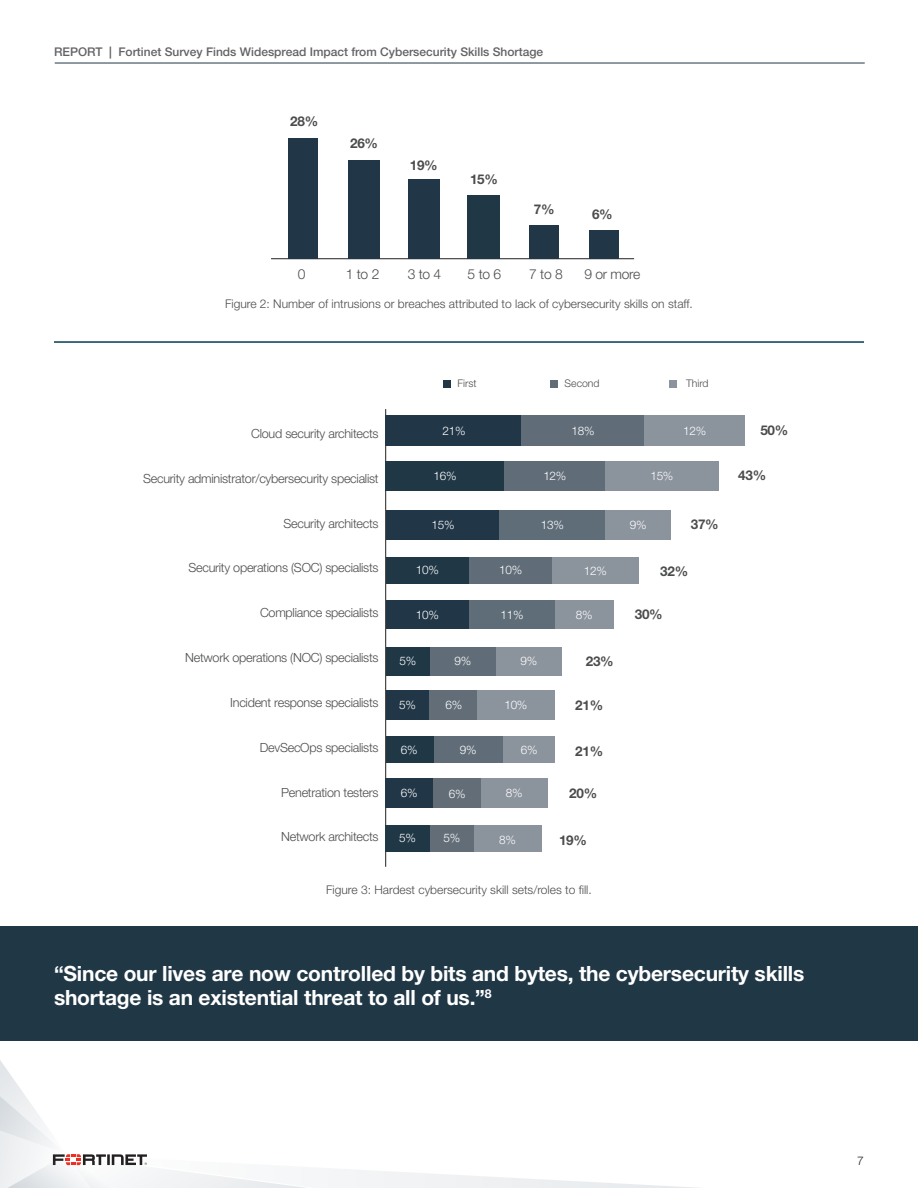
<style>
.page{position:relative;width:918px;height:1188px;background:#fff}
.page>*{position:absolute;margin:0;border:0;box-sizing:border-box;transform-origin:0 0}
.Body_Copy_Sub-SUBHEA{font:700 21px/24px "Helvetica Neue LT Pro";letter-spacing:-.01em;color:#fff}
.Body_Copy{font:300 13.8px "Helvetica Neue LT Pro";letter-spacing:-.02em;color:#4b4c4d}
.Body_Copy-2{font:700 13.5px "Helvetica Neue LT Pro";letter-spacing:-.02em;color:#4b4c4d}
.Body_Copy-3{font:300 12.6px "Helvetica Neue LT Pro";letter-spacing:-.02em;color:#4b4c4d}
.Figure_Description{font:300 12px "Helvetica Neue LT Pro";color:#4b4c4d}
.t1{font:500 12px "Helvetica Neue LT Pro";color:#636366}
.t2{font:300 12px "Helvetica Neue LT Pro";color:#231f20}
.Body_Copy-4{font:300 11.7px "Helvetica Neue LT Pro";letter-spacing:-.02em;color:#fff}
.Body_Copy-5{font:300 10.5px "Helvetica Neue LT Pro";color:#4b4c4d}
.s1{font-weight:700}
</style>
<div class="page">
<hr style="left:55px;top:63px;width:810px;height:1px;background:#203746">
<svg style="left:0;top:1060px;width:697px;height:128px"></svg>
<hr style="left:54px;top:341px;width:810px;height:2px;background:#003e52">
<div style="left:0;top:927px;width:918px;height:114px;background:#203746"></div>
<hr style="left:271px;top:258px;width:363px;height:1px;background:#231f20">
<div style="left:289px;top:138px;width:29px;height:121px;background:#213646"></div>
<div style="left:348px;top:160px;width:31px;height:99px;background:#213646"></div>
<div style="left:408px;top:179px;width:31px;height:80px;background:#213646"></div>
<div style="left:468px;top:195px;width:32px;height:64px;background:#203746"></div>
<div style="left:529px;top:225px;width:30px;height:34px;background:#213646"></div>
<div style="left:590px;top:230px;width:29px;height:29px;background:#213646"></div>
<hr style="left:385px;top:409px;width:1px;height:458px;background:#231f20">
<div style="left:385px;top:462px;width:119px;height:29px;background:#203746"></div>
<div style="left:385px;top:416px;width:136px;height:30px;background:#213646"></div>
<div style="left:521px;top:416px;width:124px;height:30px;background:#606d78"></div>
<div style="left:504px;top:462px;width:101px;height:29px;background:#606d78"></div>
<div style="left:605px;top:462px;width:113px;height:29px;background:#8b939d"></div>
<div style="left:645px;top:416px;width:100px;height:30px;background:#8b939d"></div>
<div style="left:386px;top:510px;width:114px;height:30px;background:#213646"></div>
<div style="left:499px;top:510px;width:106px;height:30px;background:#5f6d79"></div>
<div style="left:605px;top:510px;width:66px;height:30px;background:#8b939d"></div>
<div style="left:430px;top:647px;width:66px;height:28px;background:#606d78"></div>
<div style="left:433px;top:736px;width:70px;height:27px;background:#606d78"></div>
<div style="left:496px;top:647px;width:66px;height:28px;background:#8b939d"></div>
<div style="left:555px;top:601px;width:58px;height:28px;background:#8b939d"></div>
<div style="left:480px;top:778px;width:68px;height:30px;background:#8b939d"></div>
<div style="left:474px;top:825px;width:68px;height:27px;background:#8b939d"></div>
<div style="left:386px;top:557px;width:83px;height:27px;background:#203746"></div>
<div style="left:469px;top:557px;width:83px;height:27px;background:#606d78"></div>
<div style="left:552px;top:557px;width:87px;height:27px;background:#8b939d"></div>
<div style="left:386px;top:601px;width:83px;height:28px;background:#213646"></div>
<div style="left:477px;top:690px;width:78px;height:30px;background:#8b939d"></div>
<div style="left:469px;top:601px;width:86px;height:28px;background:#5f6d79"></div>
<div style="left:386px;top:647px;width:44px;height:28px;background:#203746"></div>
<div style="left:386px;top:690px;width:44px;height:30px;background:#213646"></div>
<div style="left:430px;top:825px;width:44px;height:27px;background:#636d78"></div>
<div style="left:385px;top:778px;width:48px;height:30px;background:#213646"></div>
<div style="left:386px;top:736px;width:47px;height:27px;background:#203746"></div>
<div style="left:430px;top:690px;width:47px;height:30px;background:#626d78"></div>
<div style="left:433px;top:778px;width:47px;height:30px;background:#626d78"></div>
<div style="left:503px;top:736px;width:52px;height:27px;background:#8b939d"></div>
<div style="left:385px;top:825px;width:45px;height:27px;background:#203746"></div>
<div style="left:443px;top:380px;width:7px;height:8px;background:#203746"></div>
<div style="left:550px;top:380px;width:7px;height:8px;background:#5f6d79"></div>
<div style="left:670px;top:380px;width:7px;height:8px;background:#8b949d"></div>
<p class="t1" style="left:54px;top:44px;width:491px">REPORT <span class="s1">|</span> Fortinet Survey Finds Widespread Impact from Cybersecurity Skills Shortage</p>
<p class="Body_Copy-2" style="left:290px;top:113px;width:29px">28%</p>
<p class="Body_Copy-2" style="left:350px;top:135px;width:29px">26%</p>
<p class="Body_Copy-2" style="left:410px;top:157px;width:29px">19%</p>
<p class="Body_Copy-2" style="left:470px;top:171px;width:29px">15%</p>
<p class="Body_Copy-2" style="left:534px;top:201px;width:22px">7%</p>
<p class="Body_Copy-2" style="left:592px;top:206px;width:22px">6%</p>
<p class="Body_Copy" style="left:298px;top:266px;width:9px">0</p>
<p class="Body_Copy" style="left:346px;top:266px;width:35px">1 to 2</p>
<p class="Body_Copy" style="left:408px;top:266px;width:35px">3 to 4</p>
<p class="Body_Copy" style="left:468px;top:266px;width:35px">5 to 6</p>
<p class="Body_Copy" style="left:529px;top:266px;width:35px">7 to 8</p>
<p class="Body_Copy" style="left:585px;top:266px;width:57px">9 or more</p>
<p class="Figure_Description" style="left:225px;top:297px;width:469px">Figure 2: Number of intrusions or breaches attributed to lack of cybersecurity skills on staff.</p>
<p class="Body_Copy-3" style="left:251px;top:426px;width:129px">Cloud security architects</p>
<p class="Body_Copy-3" style="left:143px;top:471px;width:237px">Security administrator/cybersecurity specialist</p>
<p class="Body_Copy-3" style="left:284px;top:515px;width:97px">Security architects</p>
<p class="Body_Copy-3" style="left:188px;top:560px;width:192px">Security operations (SOC) specialists</p>
<p class="Body_Copy-3" style="left:260px;top:605px;width:120px">Compliance specialists</p>
<p class="Body_Copy-3" style="left:185px;top:650px;width:195px">Network operations (NOC) specialists</p>
<p class="Body_Copy-3" style="left:230px;top:695px;width:150px">Incident response specialists</p>
<p class="Body_Copy-3" style="left:260px;top:740px;width:120px">DevSecOps specialists</p>
<p class="Body_Copy-3" style="left:281px;top:784px;width:99px">Penetration testers</p>
<p class="Body_Copy-3" style="left:281px;top:829px;width:99px">Network architects</p>
<p class="Body_Copy-5" style="left:458px;top:377px;width:21px">First</p>
<p class="Body_Copy-5" style="left:565px;top:377px;width:37px">Second</p>
<p class="Body_Copy-5" style="left:686px;top:377px;width:24px">Third</p>
<p class="Body_Copy-4" style="left:442px;top:423px;width:25px">21%</p>
<p class="Body_Copy-4" style="left:433px;top:469px;width:25px">16%</p>
<p class="Body_Copy-4" style="left:431px;top:518px;width:25px">15%</p>
<p class="Body_Copy-4" style="left:416px;top:563px;width:25px">10%</p>
<p class="Body_Copy-4" style="left:416px;top:607px;width:25px">10%</p>
<p class="Body_Copy-4" style="left:572px;top:423px;width:25px">18%</p>
<p class="Body_Copy-4" style="left:683px;top:423px;width:25px">12%</p>
<p class="Body_Copy-4" style="left:543px;top:469px;width:25px">12%</p>
<p class="Body_Copy-4" style="left:541px;top:518px;width:25px">13%</p>
<p class="Body_Copy-4" style="left:650px;top:469px;width:25px">15%</p>
<p class="Body_Copy-2" style="left:691px;top:516px;width:29px">37%</p>
<p class="Body_Copy-4" style="left:630px;top:518px;width:18px">9%</p>
<p class="Body_Copy-4" style="left:499px;top:563px;width:25px">10%</p>
<p class="Body_Copy-4" style="left:500px;top:607px;width:25px">11%</p>
<p class="Body_Copy-4" style="left:584px;top:563px;width:25px">12%</p>
<p class="Body_Copy-4" style="left:576px;top:607px;width:18px">8%</p>
<p class="Body_Copy-2" style="left:660px;top:563px;width:29px">32%</p>
<p class="Body_Copy-2" style="left:635px;top:606px;width:29px">30%</p>
<p class="Body_Copy-4" style="left:400px;top:654px;width:18px">5%</p>
<p class="Body_Copy-4" style="left:399px;top:697px;width:18px">5%</p>
<p class="Body_Copy-4" style="left:454px;top:654px;width:18px">9%</p>
<p class="Body_Copy-4" style="left:520px;top:654px;width:18px">9%</p>
<p class="Body_Copy-4" style="left:504px;top:697px;width:25px">10%</p>
<p class="Body_Copy-4" style="left:446px;top:698px;width:18px">6%</p>
<p class="Body_Copy-2" style="left:586px;top:653px;width:29px">23%</p>
<p class="Body_Copy-2" style="left:575px;top:697px;width:29px">21%</p>
<p class="Body_Copy-4" style="left:401px;top:742px;width:18px">6%</p>
<p class="Body_Copy-4" style="left:401px;top:786px;width:18px">6%</p>
<p class="Body_Copy-4" style="left:460px;top:742px;width:18px">9%</p>
<p class="Body_Copy-4" style="left:521px;top:742px;width:18px">6%</p>
<p class="Body_Copy-4" style="left:506px;top:786px;width:18px">8%</p>
<p class="Body_Copy-4" style="left:499px;top:832px;width:18px">8%</p>
<p class="Body_Copy-4" style="left:449px;top:787px;width:18px">6%</p>
<p class="Body_Copy-4" style="left:399px;top:831px;width:18px">5%</p>
<p class="Body_Copy-4" style="left:443px;top:831px;width:18px">5%</p>
<p class="Body_Copy-2" style="left:575px;top:743px;width:29px">21%</p>
<p class="Body_Copy-2" style="left:569px;top:785px;width:29px">20%</p>
<p class="Body_Copy-2" style="left:559px;top:831px;width:29px">19%</p>
<p class="Figure_Description" style="left:326px;top:882px;width:267px">Figure 3: Hardest cybersecurity skill sets/roles to fill.</p>
<p class="Body_Copy-2" style="left:760px;top:422px;width:29px">50%</p>
<p class="Body_Copy-2" style="left:738px;top:467px;width:29px">43%</p>
<p class="Body_Copy_Sub-SUBHEA" style="left:54px;top:961px;width:752px">“Since our lives are now controlled by bits and bytes, the cybersecurity skills shortage is an existential threat to all of us.”<sup>8</sup></p>
<p class="t2" style="left:857px;top:1154px;width:8px">7</p>
</div>
